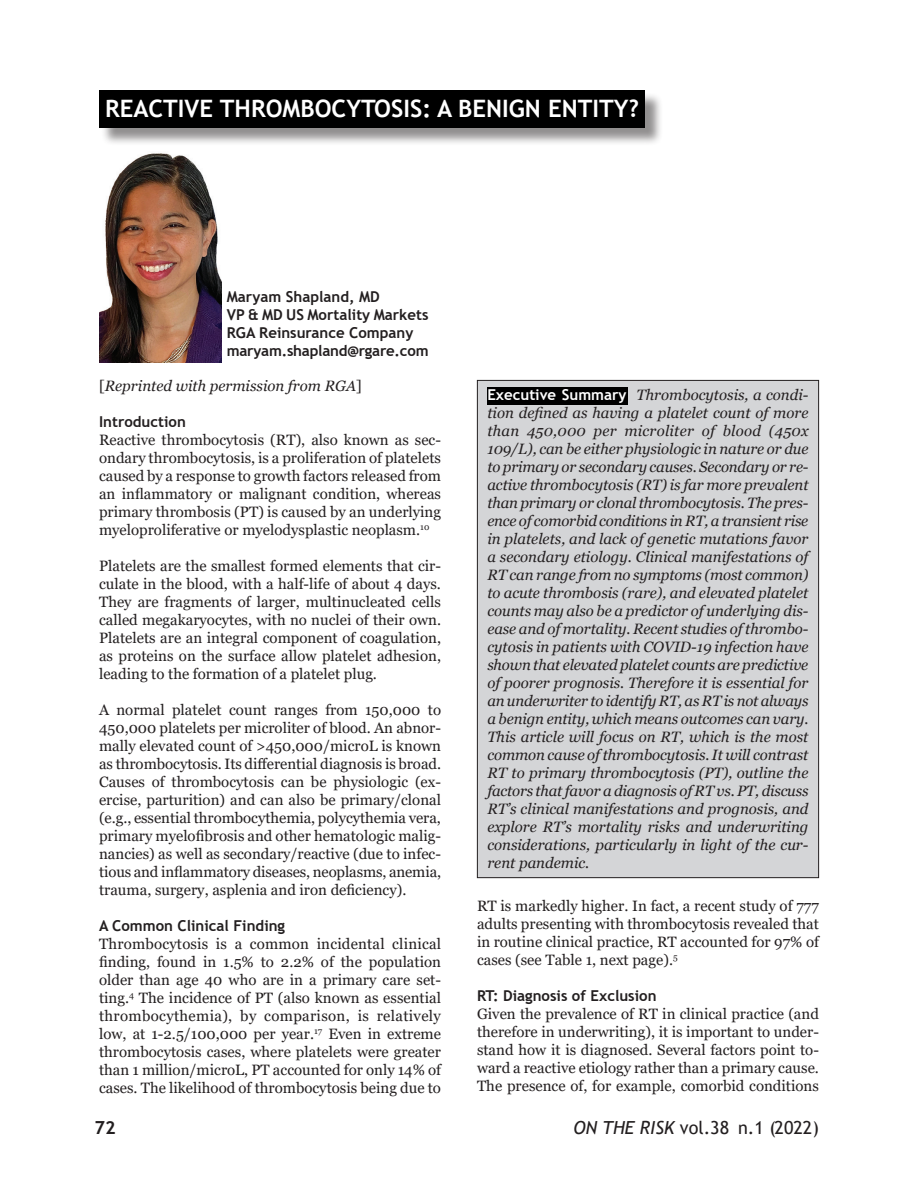
<style>
.page{position:relative;width:918px;height:1188px;background:#fff}
.page>*{position:absolute;margin:0;border:0;box-sizing:border-box;transform-origin:0 0}
.OTR_Titles{font:700 24px "Trebuchet MS";color:#fff}
.t1{font:18px "Trebuchet MS";color:#231f20}
.t2{font:700 18px "Trebuchet MS";color:#231f20}
.OTR_Text{font:15px/18px "Georgia";color:#231f20;text-align:justify}
.OTR_Text-2{font:italic 15px/18px "Georgia";color:#231f20;text-align:justify}
.OTR_Text-3{font:700 15px "Trebuchet MS";color:#231f20}
.s1{font-style:normal}
.s2{font-family:"Trebuchet MS";font-weight:700;font-style:normal;color:#fff}
.s3{font-style:italic}
</style>
<div class="page">
<div style="left:101px;top:92px;width:562px;height:54px;background:#231f20;opacity:.5"></div>
<div style="left:99px;top:90px;width:546px;height:37px;background:#000"></div>
<div style="left:477px;top:380px;width:342px;height:498px;background:#d4d5d7"></div>
<div style="left:487px;top:387px;width:141px;height:17px;background:#000"></div>
<img style="left:99px;top:153px;width:122px;height:209px">
<p class="OTR_Titles" style="left:105px;top:93px;width:536px">REACTIVE THROMBOCYTOSIS: A BENIGN ENTITY?</p>
<p class="OTR_Text-3" style="left:227px;top:287px;width:155px">Maryam Shapland, MD</p>
<p class="OTR_Text-3" style="left:227px;top:305px;width:203px">VP &amp; MD US Mortality Markets</p>
<p class="OTR_Text-3" style="left:227px;top:323px;width:188px">RGA Reinsurance Company</p>
<p class="OTR_Text-3" style="left:227px;top:341px;width:203px">maryam.shapland@rgare.com</p>
<p class="OTR_Text-2" style="left:99px;top:377px;width:264px"><span class="s1">[</span>Reprinted with permission from RGA<span class="s1">]</span></p>
<p class="OTR_Text-3" style="left:99px;top:413px;width:88px">Introduction</p>
<p class="OTR_Text" style="left:99px;top:432px;width:343px">Reactive thrombocytosis (RT), also known as sec&shy;ondary thrombocytosis, is a proliferation of platelets caused by a response to growth factors released from an inflammatory or malignant condition, whereas primary thrombosis (PT) is caused by an underlying myeloproliferative or myelodysplastic neoplasm.<sup>10</sup></p>
<p class="OTR_Text" style="left:99px;top:558px;width:343px">Platelets are the smallest formed elements that cir&shy;culate in the blood, with a half-life of about 4 days.<br>They are fragments of larger, multinucleated cells called megakaryocytes, with no nuclei of their own.<br>Platelets are an integral component of coagulation, as proteins on the surface allow platelet adhesion, leading to the formation of a platelet plug.</p>
<p class="OTR_Text" style="left:99px;top:702px;width:344px">A normal platelet count ranges from 150,000 to 450,000 platelets per microliter of blood. An abnor&shy;mally elevated count of &gt;450,000/microL is known as thrombocytosis. Its differential diagnosis is broad.<br>Causes of thrombocytosis can be physiologic (ex&shy;ercise, parturition) and can also be primary/clonal (e.g., essential thrombocythemia, polycythemia vera, primary myelofibrosis and other hematologic malig&shy;nancies) as well as secondary/reactive (due to infec&shy;tious and inflammatory diseases, neoplasms, anemia, trauma, surgery, asplenia and iron deficiency).</p>
<p class="OTR_Text-3" style="left:99px;top:917px;width:188px">A Common Clinical Finding</p>
<p class="OTR_Text" style="left:99px;top:936px;width:344px">Thrombocytosis is a common incidental clinical finding, found in 1.5% to 2.2% of the population older than age 40 who are in a primary care set&shy;ting.<sup>4</sup> The incidence of PT (also known as essential thrombocythemia), by comparison, is relatively low, at 1-2.5/100,000 per year.<sup>17</sup> Even in extreme thrombocytosis cases, where platelets were greater than 1 million/microL, PT accounted for only 14% of cases. The likelihood of thrombocytosis being due to</p>
<p class="OTR_Text-2" style="left:487px;top:386px;width:323px"><span class="s2">Executive Summary</span> Thrombocytosis, a condi&shy;tion defined as having a platelet count of more than 450,000 per microliter of blood (450x 109/L), can be either physiologic in nature or due to primary or secondary causes. Secondary or re&shy;active thrombocytosis (RT) is far more prevalent than primary or clonal thrombocytosis. The pres&shy;ence of comorbid conditions in RT, a transient rise in platelets, and lack of genetic mutations favor a secondary etiology. Clinical manifestations of RT can range from no symptoms (most common) to acute thrombosis (rare), and elevated platelet counts may also be a predictor of underlying dis&shy;ease and of mortality. Recent studies of thrombo&shy;cytosis in patients with COVID-19 infection have shown that elevated platelet counts are predictive of poorer prognosis. Therefore it is essential for an underwriter to identify RT, as RT is not always a benign entity, which means outcomes can vary.</p>
<p class="OTR_Text-2" style="left:487px;top:728px;width:323px">This article will focus on RT, which is the most common cause of thrombocytosis. It will contrast RT to primary thrombocytosis (PT), outline the factors that favor a diagnosis of RT vs. PT, discuss RT’s clinical manifestations and prognosis, and explore RT’s mortality risks and underwriting considerations, particularly in light of the cur&shy;rent pandemic.</p>
<p class="OTR_Text" style="left:477px;top:897px;width:343px">RT is markedly higher. In fact, a recent study of 777 adults presenting with thrombocytosis revealed that in routine clinical practice, RT accounted for 97% of cases (see Table 1, next page).<sup>5</sup></p>
<p class="OTR_Text-3" style="left:477px;top:986px;width:181px">RT: Diagnosis of Exclusion</p>
<p class="OTR_Text" style="left:477px;top:1005px;width:343px">Given the prevalence of RT in clinical practice (and therefore in underwriting), it is important to under&shy;stand how it is diagnosed. Several factors point to&shy;ward a reactive etiology rather than a primary cause.<br>The presence of, for example, comorbid conditions</p>
<p class="t2" style="left:94px;top:1116px;width:23px">72</p>
<p class="t1" style="left:574px;top:1116px;width:247px"><span class="s3">ON THE RISK</span> vol.38 n.1 (2022)</p>
</div>
